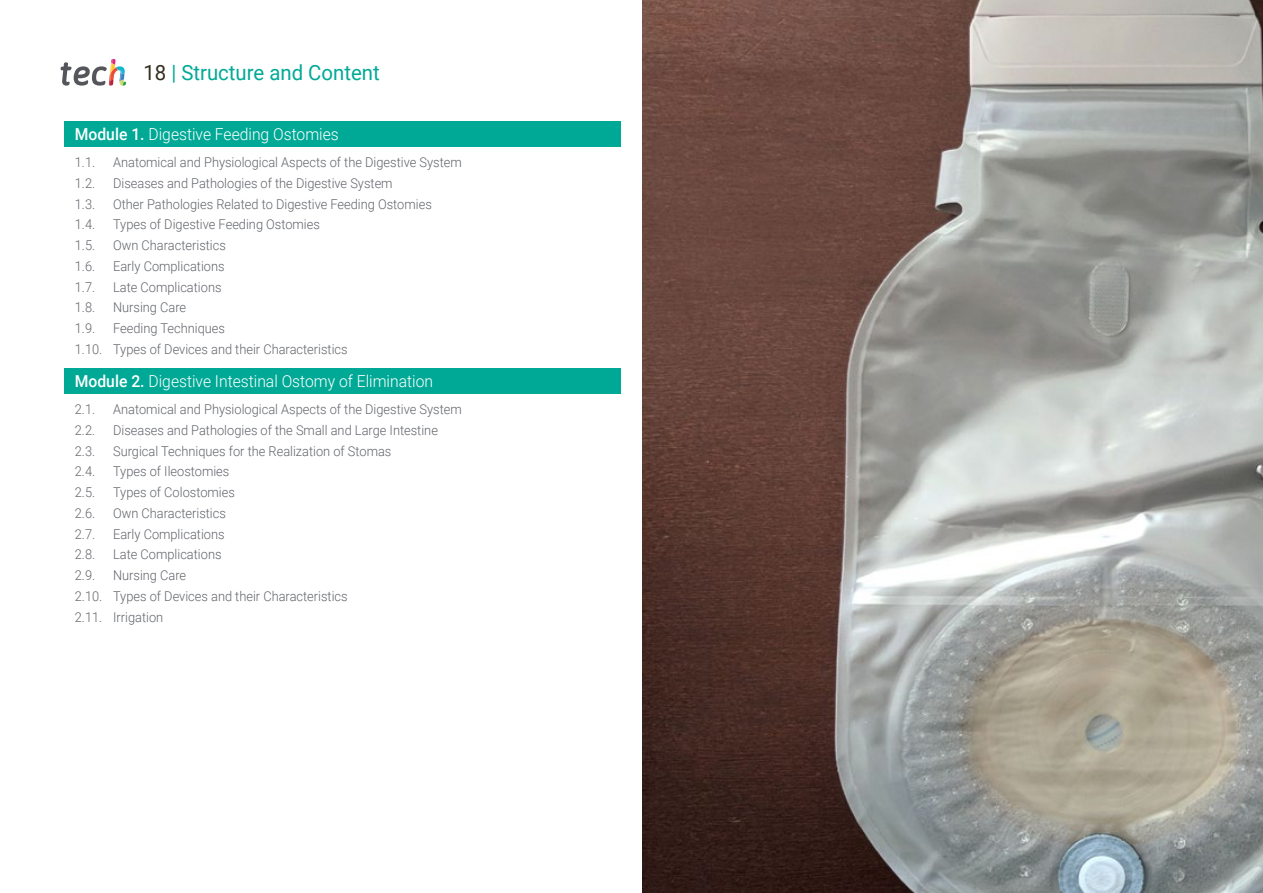
<style>
.page{position:relative;width:1263px;height:893px;background:#fff}
.page>*{position:absolute;margin:0;border:0;box-sizing:border-box;transform-origin:0 0}
.t1{font:21px "Roboto";color:#00a996}
.t2{font:300 16.5px "Roboto";color:#fff;scale:.95 1}
.t3{font:300 13.5px/20.7px "Roboto";color:#61646a;scale:.95 1}
.s1{color:#312e20}
.s2{font-weight:500}
</style>
<div class="page">
<div style="left:64px;top:121px;width:557px;height:25px;background:#00a996"></div>
<div style="left:64px;top:368px;width:557px;height:25px;background:#00a996"></div>
<svg style="left:61px;top:59px;width:65px;height:27px"></svg>
<img style="left:642px;top:0;width:621px;height:893px">
<h1 class="t1" style="left:144px;top:57px;width:238px"><span class="s1">18</span> | Structure and Content</h1>
<p class="t2" style="left:75px;top:123px;width:279px"><span class="s2">Module 1.</span> Digestive Feeding Ostomies</p>
<p class="t3" style="left:75px;top:151px;width:23px">1.1.</p>
<p class="t3" style="left:113px;top:151px;width:369px">Anatomical and Physiological Aspects of the Digestive System</p>
<p class="t3" style="left:75px;top:172px;width:23px">1.2.</p>
<p class="t3" style="left:113px;top:172px;width:296px">Diseases and Pathologies of the Digestive System</p>
<p class="t3" style="left:75px;top:193px;width:23px">1.3.</p>
<p class="t3" style="left:113px;top:193px;width:337px">Other Pathologies Related to Digestive Feeding Ostomies</p>
<p class="t3" style="left:75px;top:214px;width:23px">1.4.</p>
<p class="t3" style="left:113px;top:214px;width:219px">Types of Digestive Feeding Ostomies</p>
<p class="t3" style="left:75px;top:234px;width:23px">1.5.</p>
<p class="t3" style="left:113px;top:234px;width:120px">Own Characteristics</p>
<p class="t3" style="left:75px;top:255px;width:23px">1.6.</p>
<p class="t3" style="left:113px;top:255px;width:119px">Early Complications</p>
<p class="t3" style="left:75px;top:276px;width:23px">1.7.</p>
<p class="t3" style="left:113px;top:276px;width:116px">Late Complications</p>
<p class="t3" style="left:75px;top:297px;width:23px">1.8.</p>
<p class="t3" style="left:113px;top:297px;width:78px">Nursing Care</p>
<p class="t3" style="left:75px;top:317px;width:23px">1.9.</p>
<p class="t3" style="left:75px;top:317px;width:289px;text-indent:38px">Feeding Techniques<br>1.10. Types of Devices and their Characteristics</p>
<p class="t2" style="left:75px;top:370px;width:379px"><span class="s2">Module 2.</span> Digestive Intestinal Ostomy of Elimination</p>
<p class="t3" style="left:75px;top:398px;width:23px">2.1.</p>
<p class="t3" style="left:113px;top:398px;width:369px">Anatomical and Physiological Aspects of the Digestive System</p>
<p class="t3" style="left:75px;top:419px;width:23px">2.2.</p>
<p class="t3" style="left:113px;top:419px;width:343px">Diseases and Pathologies of the Small and Large Intestine</p>
<p class="t3" style="left:75px;top:440px;width:23px">2.3.</p>
<p class="t3" style="left:113px;top:440px;width:294px">Surgical Techniques for the Realization of Stomas</p>
<p class="t3" style="left:75px;top:461px;width:23px">2.4.</p>
<p class="t3" style="left:113px;top:461px;width:124px">Types of Ileostomies</p>
<p class="t3" style="left:75px;top:481px;width:23px">2.5.</p>
<p class="t3" style="left:113px;top:481px;width:130px">Types of Colostomies</p>
<p class="t3" style="left:75px;top:502px;width:23px">2.6.</p>
<p class="t3" style="left:113px;top:502px;width:120px">Own Characteristics</p>
<p class="t3" style="left:75px;top:523px;width:23px">2.7.</p>
<p class="t3" style="left:113px;top:523px;width:119px">Early Complications</p>
<p class="t3" style="left:75px;top:544px;width:23px">2.8.</p>
<p class="t3" style="left:113px;top:544px;width:116px">Late Complications</p>
<p class="t3" style="left:75px;top:564px;width:23px">2.9.</p>
<p class="t3" style="left:75px;top:564px;width:289px;text-indent:38px">Nursing Care<br>2.10. Types of Devices and their Characteristics<br>2.11. Irrigation</p>
</div>
